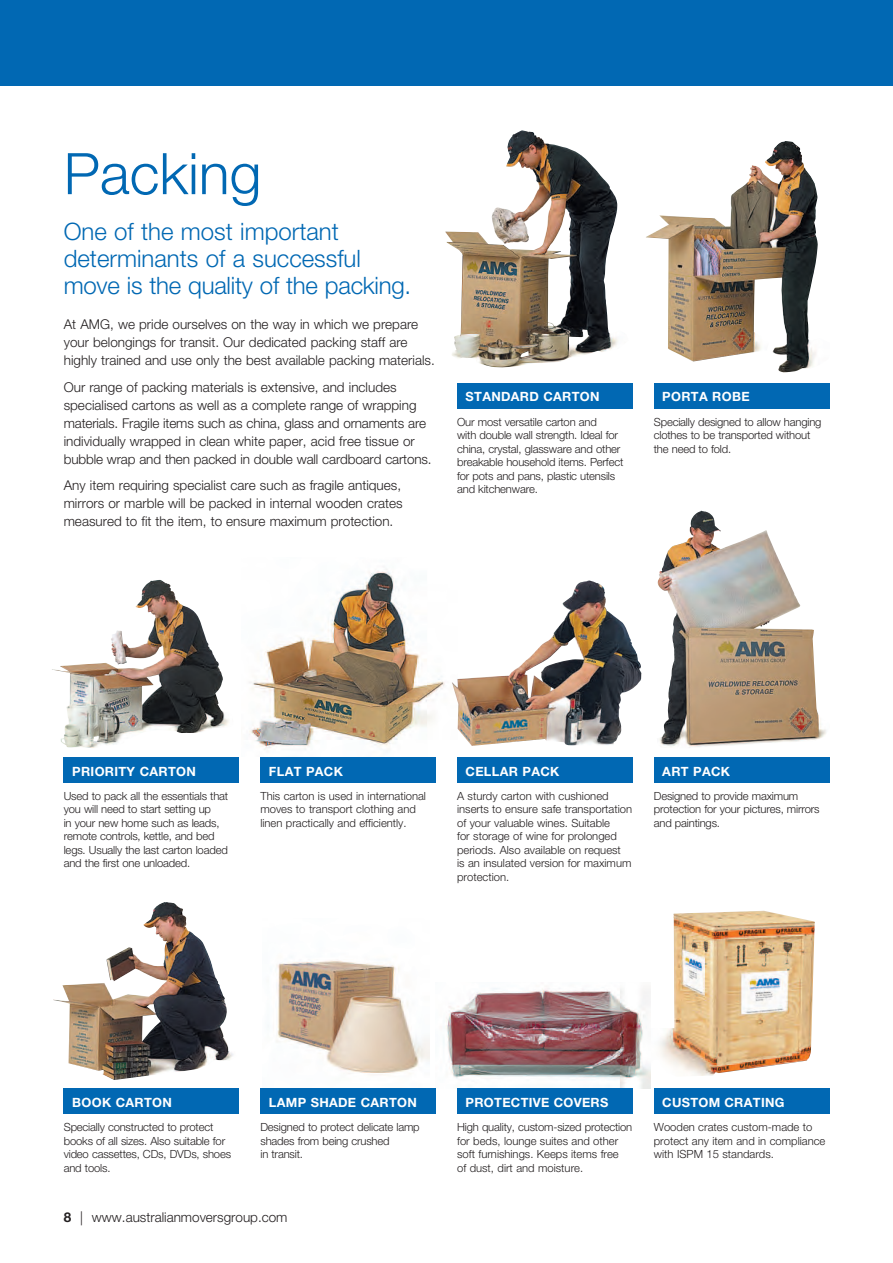
<style>
.page{position:relative;width:893px;height:1263px;background:#fff}
.page>*{position:absolute;margin:0;border:0;box-sizing:border-box;transform-origin:0 0}
.t1{font:300 57.3px "Helvetica Neue";color:#0168b3}
.t2{font:300 24px/27px "Helvetica Neue";color:#0168b3}
.t3{font:300 13.5px/18px "Helvetica Neue";color:#231f20}
.t4{font:700 12.75px "Helvetica Neue";letter-spacing:.025em;color:#fff}
.t5{font:300 11.25px/13.5px "Helvetica Neue";letter-spacing:-.015em;color:#231f20}
.s1{font-weight:700}
.s2{font-weight:100;font-size:18.75px}
</style>
<div class="page">
<img style="left:262px;top:960px;width:167px;height:129px">
<img style="left:650px;top:911px;width:165px;height:166px">
<div style="left:0;top:0;width:893px;height:85px;background:#0168b3"></div>
<img style="left:443px;top:988px;width:207px;height:101px">
<div style="left:457px;top:1089px;width:175px;height:25px;background:#0168b3"></div>
<div style="left:260px;top:1089px;width:176px;height:25px;background:#0168b3"></div>
<div style="left:64px;top:757px;width:175px;height:25px;background:#0168b3"></div>
<div style="left:654px;top:1089px;width:175px;height:25px;background:#0168b3"></div>
<img style="left:657px;top:511px;width:159px;height:222px">
<img style="left:249px;top:569px;width:196px;height:181px">
<img style="left:646px;top:141px;width:172px;height:232px">
<div style="left:654px;top:383px;width:175px;height:25px;background:#0168b3"></div>
<div style="left:654px;top:757px;width:175px;height:25px;background:#0168b3"></div>
<div style="left:260px;top:757px;width:176px;height:25px;background:#0168b3"></div>
<img style="left:445px;top:130px;width:172px;height:238px">
<img style="left:452px;top:580px;width:189px;height:166px">
<img style="left:68px;top:902px;width:165px;height:178px">
<div style="left:64px;top:1089px;width:175px;height:25px;background:#0168b3"></div>
<div style="left:457px;top:383px;width:175px;height:25px;background:#0168b3"></div>
<div style="left:457px;top:757px;width:175px;height:25px;background:#0168b3"></div>
<img style="left:52px;top:605px;width:113px;height:143px">
<h1 class="t1" style="left:64px;top:153px;width:199px">Packing</h1>
<h2 class="t2" style="left:64px;top:220px;width:349px">One of the most important determinants of a successful move is the quality of the packing.</h2>
<p class="t3" style="left:64px;top:316px;width:372px">At AMG, we pride ourselves on the way in which we prepare your belongings for transit. Our dedicated packing staff are highly trained and use only the best available packing materials.</p>
<p class="t3" style="left:64px;top:379px;width:369px">Our range of packing materials is extensive, and includes specialised cartons as well as a complete range of wrapping materials. Fragile items such as china, glass and ornaments are individually wrapped in clean white paper, acid free tissue or bubble wrap and then packed in double wall cardboard cartons.</p>
<p class="t3" style="left:64px;top:477px;width:340px">Any item requiring specialist care such as fragile antiques, mirrors or marble will be packed in internal wooden crates measured to fit the item, to ensure maximum protection.</p>
<p class="t4" style="left:466px;top:392px;width:135px">STANDARD CARTON</p>
<p class="t5" style="left:457px;top:416px;width:168px">Our most versatile carton and<br>with double wall strength. Ideal for china, crystal, glassware and other breakable household items. Perfect for pots and pans, plastic utensils and kitchenware.</p>
<p class="t4" style="left:662px;top:392px;width:89px">PORTA ROBE</p>
<p class="t5" style="left:654px;top:416px;width:169px">Specially designed to allow hanging clothes to be transported without the need to fold.</p>
<p class="t4" style="left:72px;top:766px;width:125px">PRIORITY CARTON</p>
<p class="t5" style="left:64px;top:790px;width:166px">Used to pack all the essentials that you will need to start setting up<br>in your new home such as leads, remote controls, kettle, and bed legs. Usually the last carton loaded and the first one unloaded.</p>
<p class="t4" style="left:269px;top:766px;width:75px">FLAT PACK</p>
<p class="t5" style="left:260px;top:790px;width:167px">This carton is used in international moves to transport clothing and linen practically and efficiently.</p>
<p class="t4" style="left:466px;top:766px;width:95px">CELLAR PACK</p>
<p class="t5" style="left:457px;top:790px;width:177px">A sturdy carton with cushioned inserts to ensure safe transportation of your valuable wines. Suitable<br>for storage of wine for prolonged periods. Also available on request<br>is an insulated version for maximum protection.</p>
<p class="t4" style="left:662px;top:766px;width:69px">ART PACK</p>
<p class="t5" style="left:654px;top:790px;width:167px">Designed to provide maximum protection for your pictures, mirrors and paintings.</p>
<p class="t4" style="left:72px;top:1098px;width:101px">BOOK CARTON</p>
<p class="t5" style="left:64px;top:1122px;width:169px">Specially constructed to protect books of all sizes. Also suitable for video cassettes, CDs, DVDs, shoes and tools.</p>
<p class="t4" style="left:269px;top:1098px;width:149px">LAMP SHADE CARTON</p>
<p class="t5" style="left:260px;top:1122px;width:161px">Designed to protect delicate lamp shades from being crushed<br>in transit.</p>
<p class="t3" style="left:64px;top:1210px;width:225px"><span class="s1">8</span> <span class="s2">|</span> www.australianmoversgroup.com</p>
<p class="t4" style="left:466px;top:1098px;width:144px">PROTECTIVE COVERS</p>
<p class="t5" style="left:457px;top:1122px;width:177px">High quality, custom-sized protection for beds, lounge suites and other soft furnishings. Keeps items free<br>of dust, dirt and moisture.</p>
<p class="t4" style="left:662px;top:1098px;width:124px">CUSTOM CRATING</p>
<p class="t5" style="left:654px;top:1122px;width:173px">Wooden crates custom-made to protect any item and in compliance with ISPM 15 standards.</p>
</div>
